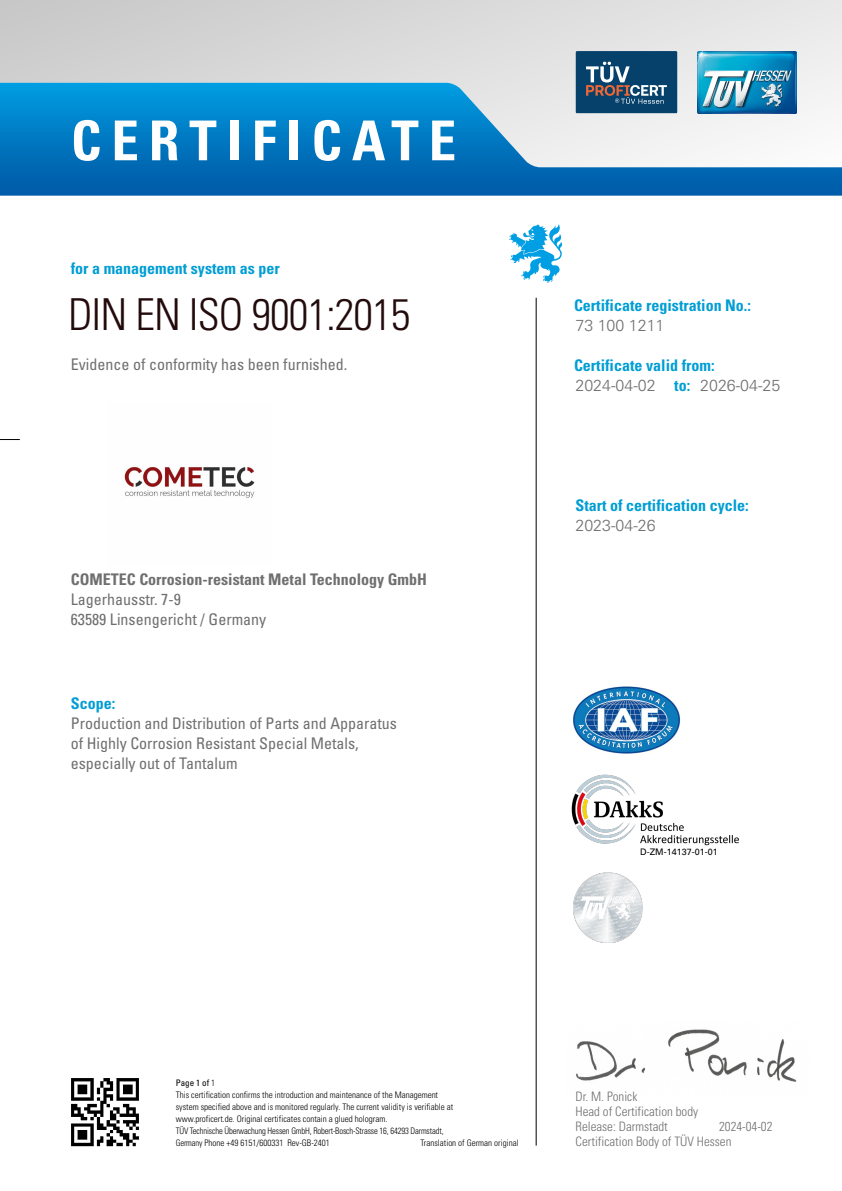
<style>
.page{position:relative;width:842px;height:1191px;background:#fff}
.page>*{position:absolute;margin:0;border:0;box-sizing:border-box;transform-origin:0 0}
.t1{font:700 condensed 55px "Univers";letter-spacing:.18em;color:#fff}
.t2{font:300 condensed 44px "Univers";letter-spacing:-.02em;color:#230b0c}
.t3{font:condensed 16px/20px "Univers";color:#706f6f}
.t4{font:700 condensed 16px/20px "Univers";color:#009ed4}
.t5{font:700 condensed 16px "Univers";color:#706f6f}
.t6{font:300 16px "Univers";color:#706f6f}
.t7{font:300 condensed 13px/15.1px "Univers";color:#706f6f}
.t8{font:300 condensed 9px/12px "Univers";color:#000}
.t9{font:9px "Univers";color:#000}
.s1{font-weight:400}
</style>
<div class="page">
<div style="left:0;top:0;width:842px;height:170px;background:linear-gradient(to right,#cacbcb,#ececec)"></div>
<hr style="left:536px;top:298px;width:1px;height:847px;background:#000">
<svg style="left:0;top:83px;width:842px;height:113px"></svg>
<svg style="left:509px;top:224px;width:53px;height:59px"></svg>
<img style="left:697px;top:51px;width:100px;height:62px">
<svg style="left:575px;top:51px;width:102px;height:62px;background:#265577"></svg>
<svg style="left:0;top:439px;width:20px;height:1px"></svg>
<img style="left:572px;top:774px;width:167px;height:71px">
<img style="left:573px;top:686px;width:108px;height:68px">
<img style="left:573px;top:872px;width:70px;height:70px">
<img style="left:71px;top:1078px;width:69px;height:69px">
<img style="left:576px;top:1029px;width:221px;height:53px">
<img style="left:124px;top:467px;width:131px;height:31px">
<h1 class="t1" style="left:71px;top:107px;width:387px">CERTIFICATE</h1>
<h3 class="t4" style="left:71px;top:258px;width:210px">for a management system as per</h3>
<h2 class="t2" style="left:68px;top:288px;width:344px">DIN EN ISO 9001:2015</h2>
<h3 class="t3" style="left:71px;top:354px;width:278px">Evidence of conformity has been furnished.</h3>
<h3 class="t5" style="left:71px;top:569px;width:358px">COMETEC Corrosion-resistant Metal Technology GmbH</h3>
<h3 class="t3" style="left:71px;top:589px;width:197px">Lagerhausstr. 7-9<br>63589 Linsengericht / Germany</h3>
<h3 class="t4" style="left:71px;top:693px;width:46px">Scope:</h3>
<h3 class="t3" style="left:71px;top:713px;width:328px">Production and Distribution of Parts and Apparatus of Highly Corrosion Resistant Special Metals, especially out of Tantalum</h3>
<h3 class="t4" style="left:574px;top:295px;width:178px">Certificate registration No.:</h3>
<h3 class="t6" style="left:575px;top:315px;width:90px">73 100 1211</h3>
<h3 class="t4" style="left:674px;top:355px;width:42px;text-indent:-100px">Certificate valid from: to:</h3>
<h3 class="t6" style="left:575px;top:375px;width:82px">2024-04-02</h3>
<h3 class="t6" style="left:700px;top:375px;width:82px">2026-04-25</h3>
<h3 class="t4" style="left:575px;top:495px;width:175px">Start of certification cycle:</h3>
<h3 class="t6" style="left:575px;top:515px;width:82px">2023-04-26</h3>
<p class="t9" style="left:640px;top:846px;width:79px">D-ZM-14137-01-01</p>
<p class="t8" style="left:176px;top:1077px;width:279px"><span class="s1">Page 1 of</span> 1<br>This certification confirms the introduction and maintenance of the Management system specified above and is monitored regularly. The current validity is verifiable at www.proficert.de. Original certificates contain a glued hologram.<br>TÜV Technische Überwachung Hessen GmbH, Robert-Bosch-Strasse 16, 64293 Darmstadt, Germany Phone +49 6151/600331 Rev-GB-2401</p>
<p class="t8" style="left:421px;top:1137px;width:100px">Translation of German original</p>
<h3 class="t7" style="left:575px;top:1088px;width:157px">Dr. M. Ponick<br>Head of Certification body<br>Release: Darmstadt<br>Certification Body of TÜV Hessen</h3>
<h3 class="t7" style="left:719px;top:1118px;width:55px">2024-04-02</h3>
</div>
